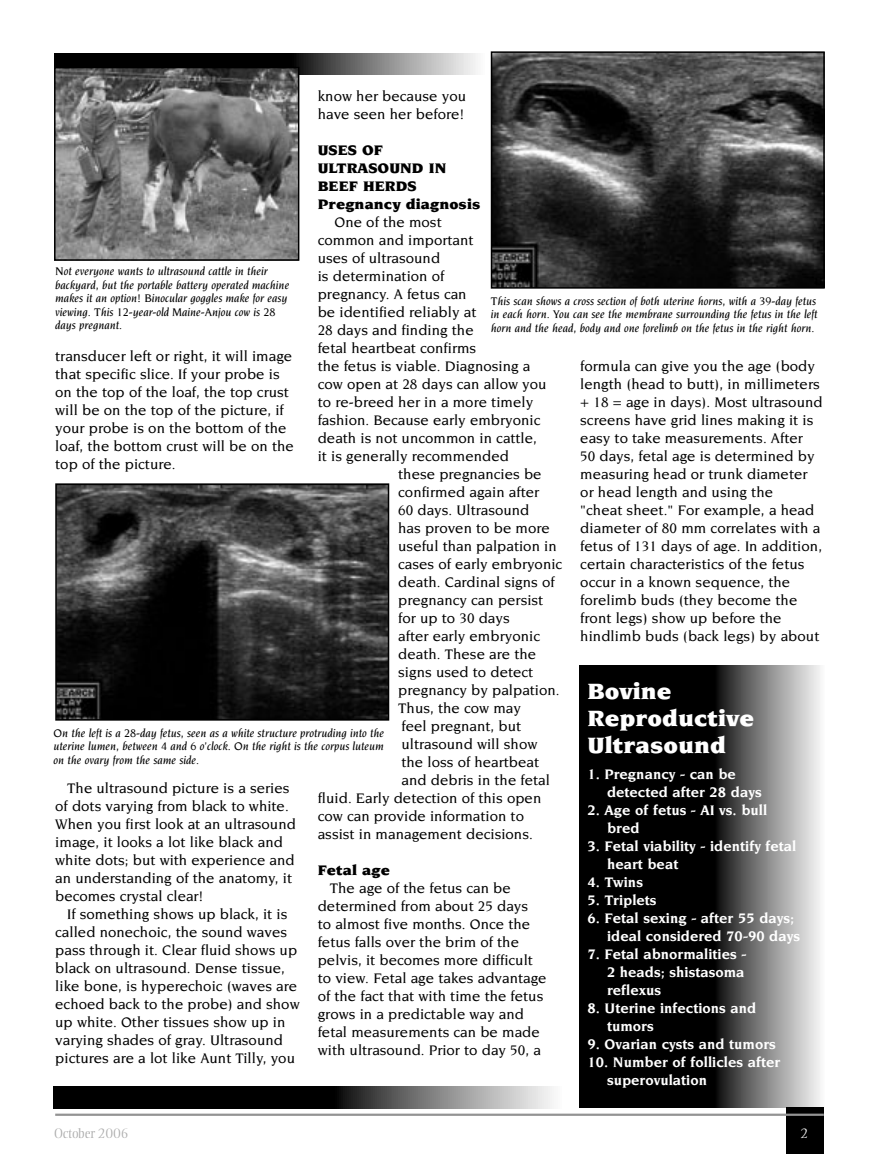
<style>
.page{position:relative;width:878px;height:1161px;background:#fff}
.page>*{position:absolute;margin:0;border:0;box-sizing:border-box;transform-origin:0 0}
.t1{font:900 24px/27px "Novarese";color:#fff}
.t2{font:500 15px/18px "Novarese";letter-spacing:.005em;color:#000}
.t3{font:700 15px/18px "Novarese";color:#fff}
.t4{font:900 15px/18px "Novarese";letter-spacing:.005em;color:#000}
.t5{font:300 13.5px "Ellington";color:#aaa}
.t6{font:300 13.5px "Ellington";color:#fff}
.t7{font:italic 500 12px/13.5px "Novarese";color:#000;text-align:justify}
</style>
<div class="page">
<svg style="left:579px;top:665px;width:241px;height:442px;background:#3a3a3a"></svg>
<img style="left:58px;top:486px;width:328px;height:232px">
<div style="left:55px;top:483px;width:334px;height:238px;border:2px solid #000"></div>
<svg style="left:54px;top:1087px;width:498px;height:21px;background:#3b3b3b"></svg>
<img style="left:493px;top:54px;width:328px;height:232px">
<div style="left:490px;top:51px;width:334px;height:238px;border:2px solid #000"></div>
<svg style="left:54px;top:53px;width:422px;height:22px;background:#4a4a4a"></svg>
<img style="left:57px;top:70px;width:239px;height:188px">
<div style="left:54px;top:67px;width:245px;height:194px;border:2px solid #000"></div>
<div style="left:786px;top:1107px;width:37px;height:46px;background:#000"></div>
<hr style="left:55px;top:1114px;width:768px;height:2px;background:#939393">
<p class="t2" style="left:318px;top:87px;width:150px">know her because you have seen her before!</p>
<p class="t4" style="left:318px;top:141px;width:130px">USES OF<br>ULTRASOUND IN<br>BEEF HERDS</p>
<p class="t4" style="left:318px;top:195px;width:164px">Pregnancy diagnosis</p>
<p class="t2" style="left:334px;top:213px;width:109px">One of the most</p>
<p class="t2" style="left:318px;top:231px;width:157px">common and important</p>
<p class="t2" style="left:318px;top:249px;width:124px">uses of ultrasound</p>
<p class="t2" style="left:318px;top:267px;width:128px">is determination of</p>
<p class="t2" style="left:318px;top:285px;width:150px">pregnancy. A fetus can</p>
<p class="t2" style="left:318px;top:303px;width:160px">be identified reliably at</p>
<p class="t2" style="left:318px;top:321px;width:157px">28 days and finding the</p>
<p class="t2" style="left:318px;top:339px;width:160px">fetal heartbeat confirms</p>
<p class="t2" style="left:318px;top:357px;width:214px">the fetus is viable. Diagnosing a</p>
<p class="t2" style="left:318px;top:375px;width:230px">cow open at 28 days can allow you</p>
<p class="t2" style="left:318px;top:393px;width:217px">to re-breed her in a more timely</p>
<p class="t2" style="left:318px;top:411px;width:224px">fashion. Because early embryonic</p>
<p class="t2" style="left:318px;top:429px;width:221px">death is not uncommon in cattle,</p>
<p class="t2" style="left:318px;top:447px;width:193px">it is generally recommended</p>
<p class="t2" style="left:398px;top:465px;width:145px">these pregnancies be</p>
<p class="t2" style="left:398px;top:483px;width:142px">confirmed again after</p>
<p class="t2" style="left:398px;top:501px;width:133px">60 days. Ultrasound</p>
<p class="t2" style="left:398px;top:519px;width:153px">has proven to be more</p>
<p class="t2" style="left:398px;top:537px;width:160px">useful than palpation in</p>
<p class="t2" style="left:398px;top:555px;width:165px">cases of early embryonic</p>
<p class="t2" style="left:398px;top:573px;width:158px">death. Cardinal signs of</p>
<p class="t2" style="left:398px;top:591px;width:146px">pregnancy can persist</p>
<p class="t2" style="left:398px;top:609px;width:113px">for up to 30 days</p>
<p class="t2" style="left:398px;top:627px;width:143px">after early embryonic</p>
<p class="t2" style="left:398px;top:645px;width:139px">death. These are the</p>
<p class="t2" style="left:398px;top:663px;width:136px">signs used to detect</p>
<p class="t2" style="left:398px;top:681px;width:163px">pregnancy by palpation.</p>
<p class="t2" style="left:398px;top:699px;width:124px">Thus, the cow may</p>
<p class="t2" style="left:401px;top:717px;width:121px">feel pregnant, but</p>
<p class="t2" style="left:401px;top:735px;width:137px">ultrasound will show</p>
<p class="t2" style="left:401px;top:753px;width:139px">the loss of heartbeat</p>
<p class="t2" style="left:401px;top:771px;width:150px">and debris in the fetal</p>
<p class="t2" style="left:318px;top:789px;width:225px">fluid. Early detection of this open</p>
<p class="t2" style="left:318px;top:807px;width:208px">cow can provide information to</p>
<p class="t2" style="left:318px;top:825px;width:216px">assist in management decisions.</p>
<p class="t4" style="left:318px;top:861px;width:74px">Fetal age</p>
<p class="t2" style="left:318px;top:879px;width:230px;text-indent:12px">The age of the fetus can be determined from about 25 days<br>to almost five months. Once the fetus falls over the brim of the pelvis, it becomes more difficult to view. Fetal age takes advantage of the fact that with time the fetus grows in a predictable way and fetal measurements can be made with ultrasound. Prior to day 50, a</p>
<p class="t7" style="left:55px;top:264px;width:236px;text-align:left">Not everyone wants to ultrasound cattle in their backyard, but the portable battery operated machine makes it an option! Binocular goggles make for easy viewing. This 12-year-old Maine-Anjou cow is 28 days pregnant.</p>
<p class="t7" style="left:490px;top:294px;width:328px">This scan shows a cross section of both uterine horns, with a 39-day fetus in each horn. You can see the membrane surrounding the fetus in the left horn and the head, body and one forelimb on the fetus in the right horn.</p>
<p class="t2" style="left:55px;top:347px;width:240px">transducer left or right, it will image that specific slice. If your probe is on the top of the loaf, the top crust will be on the top of the picture, if your probe is on the bottom of the loaf, the bottom crust will be on the top of the picture.</p>
<p class="t2" style="left:580px;top:357px;width:244px">formula can give you the age (body length (head to butt), in millimeters + 18 = age in days). Most ultrasound screens have grid lines making it is easy to take measurements. After<br>50 days, fetal age is determined by measuring head or trunk diameter or head length and using the<br>"cheat sheet." For example, a head diameter of 80 mm correlates with a fetus of 131 days of age. In addition, certain characteristics of the fetus occur in a known sequence, the forelimb buds (they become the front legs) show up before the hindlimb buds (back legs) by about</p>
<p class="t1" style="left:587px;top:677px;width:168px">Bovine<br>Reproductive<br>Ultrasound</p>
<p class="t7" style="left:54px;top:726px;width:332px">On the left is a 28-day fetus, seen as a white structure protruding into the uterine lumen, between 4 and 6 o’clock. On the right is the corpus luteum on the ovary from the same side.</p>
<p class="t3" style="left:607px;top:765px;width:156px;text-indent:-20px">1. Pregnancy - can be detected after 28 days</p>
<p class="t3" style="left:607px;top:801px;width:162px;text-indent:-20px">2. Age of fetus - AI vs. bull bred</p>
<p class="t3" style="left:607px;top:837px;width:191px;text-indent:-20px">3. Fetal viability - identify fetal heart beat</p>
<p class="t3" style="left:587px;top:873px;width:57px">4. Twins</p>
<p class="t3" style="left:587px;top:891px;width:71px">5. Triplets</p>
<p class="t3" style="left:607px;top:909px;width:194px;text-indent:-20px">6. Fetal sexing - after 55 days; ideal considered 70-90 days</p>
<p class="t3" style="left:607px;top:945px;width:141px;text-align:justify;text-indent:-20px">7. Fetal abnormalities - 2 heads; shistasoma reflexus</p>
<p class="t3" style="left:607px;top:999px;width:151px;text-indent:-20px">8. Uterine infections and tumors</p>
<p class="t3" style="left:587px;top:1035px;width:190px">9. Ovarian cysts and tumors</p>
<p class="t3" style="left:607px;top:1053px;width:175px;text-indent:-20px">10. Number of follicles after superovulation</p>
<p class="t2" style="left:55px;top:779px;width:242px;text-indent:12px">The ultrasound picture is a series of dots varying from black to white.<br>When you first look at an ultrasound image, it looks a lot like black and white dots; but with experience and an understanding of the anatomy, it becomes crystal clear!</p>
<p class="t2" style="left:55px;top:905px;width:246px;text-indent:12px">If something shows up black, it is called nonechoic, the sound waves pass through it. Clear fluid shows up black on ultrasound. Dense tissue, like bone, is hyperechoic (waves are echoed back to the probe) and show up white. Other tissues show up in varying shades of gray. Ultrasound pictures are a lot like Aunt Tilly, you</p>
<p class="t5" style="left:54px;top:1125px;width:76px">October 2006</p>
<p class="t6" style="left:800px;top:1125px;width:9px">2</p>
</div>
